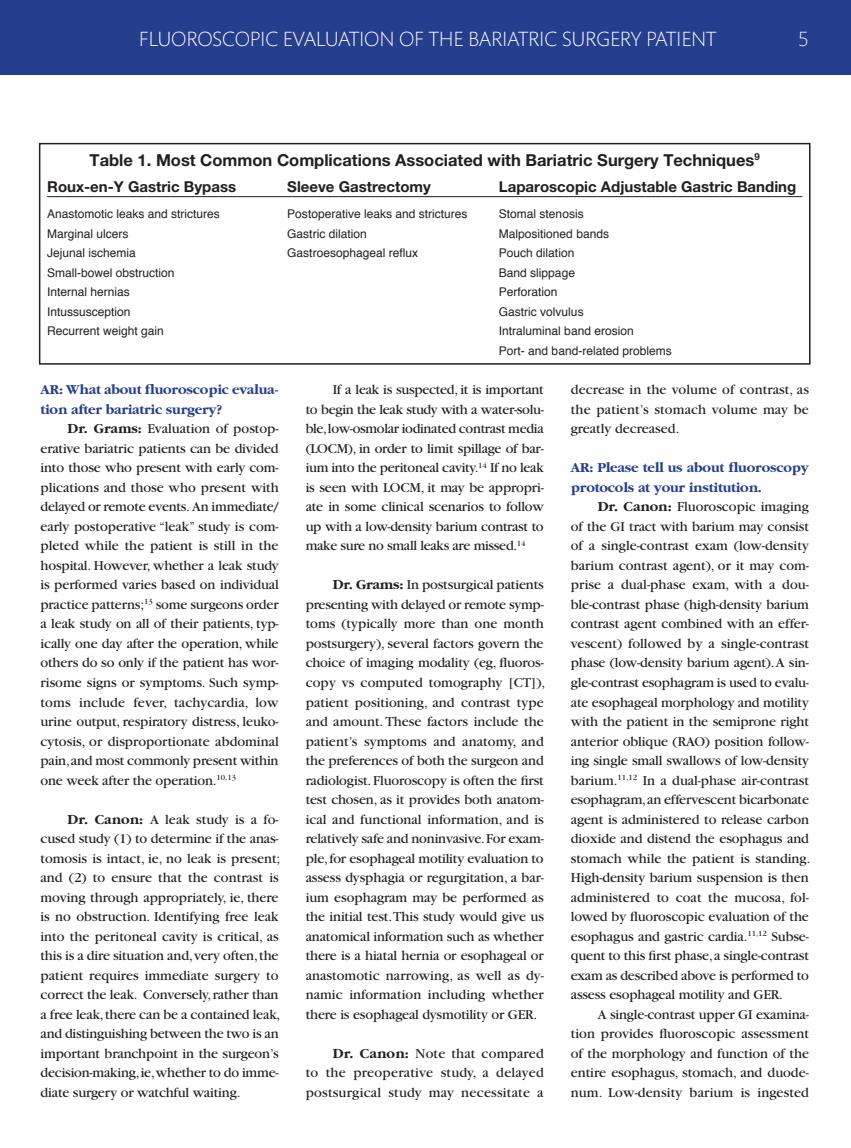
<style>
.page{position:relative;width:851px;height:1148px;background:#fff}
.page>*{position:absolute;margin:0;border:0;box-sizing:border-box;transform-origin:0 0}
.t1{font:300 21px "Mundo Sans Pro";letter-spacing:-.01em;color:#fff}
.table_head_newslette{font:700 16.5px "Helvetica Neue";color:#231f20}
.table_subhead_newsle{font:700 15px "Helvetica Neue";color:#231f20}
.Bracco_body{font:14.25px/19.5px "Garamond";letter-spacing:-.01em;color:#231f20;text-align:justify}
.Bracco_question{font:700 14.25px/19.5px "Garamond";letter-spacing:-.01em;color:#253f8e}
.table_body_newslette{font:12px "Helvetica";color:#231f20}
.s1{font-weight:700}
</style>
<div class="page">
<div style="left:0;top:0;width:850px;height:75px;background:#253f8e"></div>
<hr style="left:47px;top:196px;width:755px;height:1px;background:#231f20">
<div style="left:39px;top:143px;width:771px;height:221px;border:2px solid #231f20"></div>
<h1 class="t1" style="left:139px;top:27px;width:578px">FLUOROSCOPIC EVALUATION OF THE BARIATRIC SURGERY PATIENT</h1>
<h1 class="t1" style="left:798px;top:27px;width:12px">5</h1>
<p class="table_head_newslette" style="left:90px;top:150px;width:671px">Table 1. Most Common Complications Associated with Bariatric Surgery Techniques<sup>9</sup></p>
<p class="table_subhead_newsle" style="left:47px;top:177px;width:190px">Roux-en-Y Gastric Bypass</p>
<p class="table_subhead_newsle" style="left:287px;top:177px;width:145px">Sleeve Gastrectomy</p>
<p class="table_subhead_newsle" style="left:499px;top:177px;width:299px">Laparoscopic Adjustable Gastric Banding</p>
<p class="table_body_newslette" style="left:47px;top:206px;width:174px">Anastomotic leaks and strictures</p>
<p class="table_body_newslette" style="left:287px;top:206px;width:182px">Postoperative leaks and strictures</p>
<p class="table_body_newslette" style="left:499px;top:206px;width:86px">Stomal stenosis</p>
<p class="table_body_newslette" style="left:47px;top:225px;width:83px">Marginal ulcers</p>
<p class="table_body_newslette" style="left:287px;top:225px;width:81px">Gastric dilation</p>
<p class="table_body_newslette" style="left:499px;top:225px;width:112px">Malpositioned bands</p>
<p class="table_body_newslette" style="left:47px;top:245px;width:90px">Jejunal ischemia</p>
<p class="table_body_newslette" style="left:287px;top:245px;width:132px">Gastroesophageal reflux</p>
<p class="table_body_newslette" style="left:499px;top:245px;width:77px">Pouch dilation</p>
<p class="table_body_newslette" style="left:47px;top:264px;width:129px">Small-bowel obstruction</p>
<p class="table_body_newslette" style="left:499px;top:264px;width:78px">Band slippage</p>
<p class="table_body_newslette" style="left:47px;top:284px;width:84px">Internal hernias</p>
<p class="table_body_newslette" style="left:499px;top:284px;width:60px">Perforation</p>
<p class="table_body_newslette" style="left:47px;top:303px;width:85px">Intussusception</p>
<p class="table_body_newslette" style="left:499px;top:303px;width:86px">Gastric volvulus</p>
<p class="table_body_newslette" style="left:47px;top:323px;width:118px">Recurrent weight gain</p>
<p class="table_body_newslette" style="left:499px;top:323px;width:136px">Intraluminal band erosion</p>
<p class="table_body_newslette" style="left:499px;top:342px;width:174px">Port- and band-related problems</p>
<p class="Bracco_question" style="left:40px;top:380px;width:239px">AR: What about fluoroscopic evalua&shy;tion after bariatric surgery?</p>
<p class="Bracco_body" style="left:40px;top:419px;width:240px;text-indent:27px"><span class="s1">Dr. Grams:</span> Evaluation of postop&shy;erative bariatric patients can be divided into those who present with early com&shy;plications and those who present with delayed or remote events. An immediate/ early postoperative “leak” study is com&shy;pleted while the patient is still in the hospital. However, whether a leak study is performed varies based on individual practice patterns;<sup>13</sup> some surgeons order a leak study on all of their patients, typ&shy;ically one day after the operation, while others do so only if the patient has wor&shy;risome signs or symptoms. Such symp&shy;toms include fever, tachycardia, low urine output, respiratory distress, leuko&shy;cytosis, or disproportionate abdominal pain, and most commonly present within one week after the operation.<sup>10,13</sup></p>
<p class="Bracco_body" style="left:40px;top:809px;width:241px;text-align:left;text-indent:27px"><span class="s1">Dr. Canon:</span> A leak study is a fo&shy;cused study (1) to determine if the anas&shy;tomosis is intact, ie, no leak is present; and (2) to ensure that the contrast is moving through appropriately, ie, there is no obstruction. Identifying free leak into the peritoneal cavity is critical, as this is a dire situation and, very often, the patient requires immediate surgery to correct the leak. Conversely, rather than a free leak, there can be a contained leak, and distinguishing between the two is an important branchpoint in the surgeon’s decision-making, ie, whether to do imme&shy;diate surgery or watchful waiting.</p>
<p class="Bracco_body" style="left:305px;top:380px;width:240px;text-indent:27px">If a leak is suspected, it is important to begin the leak study with a water-solu&shy;ble, low-osmolar iodinated contrast media (LOCM), in order to limit spillage of bar&shy;ium into the peritoneal cavity.<sup>14</sup> If no leak is seen with LOCM, it may be appropri&shy;ate in some clinical scenarios to follow up with a low-density barium contrast to make sure no small leaks are missed.<sup>14</sup></p>
<p class="Bracco_body" style="left:305px;top:575px;width:241px;text-indent:27px"><span class="s1">Dr. Grams:</span> In postsurgical patients presenting with delayed or remote symp&shy;toms (typically more than one month postsurgery), several factors govern the choice of imaging modality (eg, fluoros&shy;copy vs computed tomography [CT]), patient positioning, and contrast type and amount. These factors include the patient’s symptoms and anatomy, and the preferences of both the surgeon and radiologist. Fluoroscopy is often the first test chosen, as it provides both anatom&shy;ical and functional information, and is relatively safe and noninvasive. For exam&shy;ple, for esophageal motility evaluation to assess dysphagia or regurgitation, a bar&shy;ium esophagram may be performed as the initial test. This study would give us anatomical information such as whether there is a hiatal hernia or esophageal or anastomotic narrowing, as well as dy&shy;namic information including whether there is esophageal dysmotility or GER.</p>
<p class="Bracco_body" style="left:305px;top:1043px;width:240px;text-indent:27px"><span class="s1">Dr. Canon:</span> Note that compared to the preoperative study, a delayed postsurgical study may necessitate a</p>
<p class="Bracco_body" style="left:570px;top:380px;width:239px">decrease in the volume of contrast, as the patient’s stomach volume may be greatly decreased.</p>
<p class="Bracco_question" style="left:570px;top:458px;width:239px">AR: Please tell us about fluoroscopy protocols at your institution.</p>
<p class="Bracco_body" style="left:570px;top:497px;width:241px;text-align:left;text-indent:27px"><span class="s1">Dr. Canon:</span> Fluoroscopic imaging of the GI tract with barium may consist of a single-contrast exam (low-density barium contrast agent), or it may com&shy;prise a dual-phase exam, with a dou&shy;ble-contrast phase (high-density barium contrast agent combined with an effer&shy;vescent) followed by a single-contrast phase (low-density barium agent). A sin&shy;gle-contrast esophagram is used to evalu&shy;ate esophageal morphology and motility with the patient in the semiprone right anterior oblique (RAO) position follow&shy;ing single small swallows of low-density barium.<sup>11,12</sup> In a dual-phase air-contrast esophagram, an effervescent bicarbonate agent is administered to release carbon dioxide and distend the esophagus and stomach while the patient is standing.<br>High-density barium suspension is then administered to coat the mucosa, fol&shy;lowed by fluoroscopic evaluation of the esophagus and gastric cardia.<sup>11,12</sup> Subse&shy;quent to this first phase, a single-contrast exam as described above is performed to assess esophageal motility and GER.</p>
<p class="Bracco_body" style="left:570px;top:1004px;width:240px;text-indent:27px">A single-contrast upper GI examina&shy;tion provides fluoroscopic assessment of the morphology and function of the entire esophagus, stomach, and duode&shy;num. Low-density barium is ingested</p>
</div>
